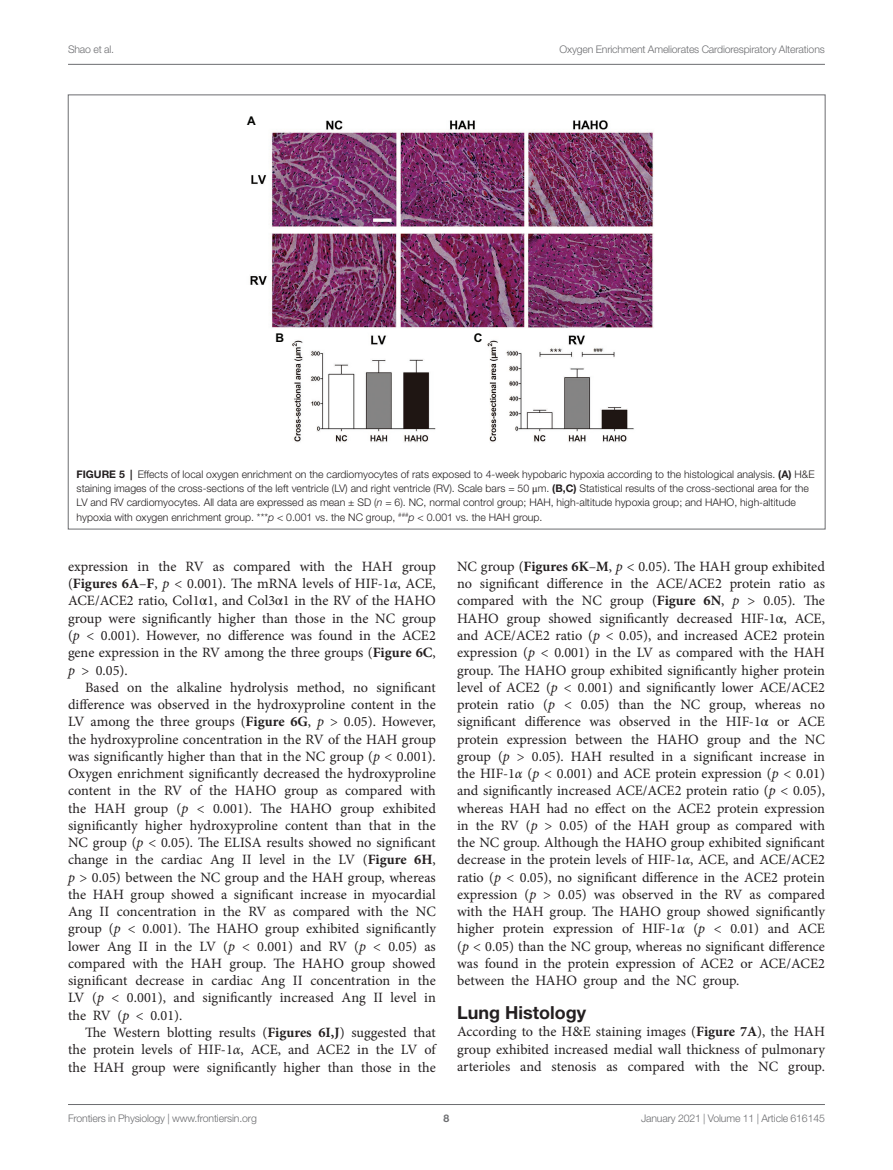
<style>
.page{position:relative;width:893px;height:1170px;background:#fff}
.page>*{position:absolute;margin:0;border:0;box-sizing:border-box;transform-origin:0 0}
.HEAD_2{font:700 18px "Helvetica Neue LT Std";color:#231f20}
.TEXT{font:14.25px/17.2px "Minion Pro";color:#231f20;text-align:justify}
.TEXT_FLUSH{font:14.25px/17.2px "Minion Pro";letter-spacing:-.005em;color:#231f20;text-align:justify}
.t1{font:700 12px "Arial";color:#040503}
.FIG_LEG{font:300 10.5px/14.2px "Helvetica Neue LT Std";color:#231f20}
.t2{font:300 10.5px "Helvetica Neue LT Std";letter-spacing:-.015em;color:#6c6d70}
.t3{font:700 10.5px "Helvetica Neue LT Std";color:#6c6d70}
.s1{font-weight:700}
.s2{font-family:"STIX General";font-weight:400}
.s3{font-style:italic}
.s4{font-family:"STIX General"}
</style>
<div class="page">
<hr style="left:68px;top:64px;width:757px;height:1px;background:#6c6d70">
<hr style="left:68px;top:1104px;width:757px;height:1px;background:#6c6d70">
<img style="left:250px;top:120px;width:404px;height:322px">
<p class="t2" style="left:68px;top:42px;width:48px">Shao et al.</p>
<p class="t2" style="left:560px;top:42px;width:267px">Oxygen Enrichment Ameliorates Cardiorespiratory Alterations</p>
<p class="t1" style="left:247px;top:112px;width:10px">A</p>
<p class="t1" style="left:275px;top:329px;width:10px">B</p>
<p class="t1" style="left:474px;top:329px;width:10px">C</p>
<p class="FIG_LEG" style="left:77px;top:466px;width:739px"><span class="s1">FIGURE 5 |</span> Effects of local oxygen enrichment on the cardiomyocytes of rats exposed to 4-week hypobaric hypoxia according to the histological analysis. <span class="s1">(A)</span> H&amp;E staining images of the cross-sections of the left ventricle (LV) and right ventricle (RV). Scale bars = 50 <span class="s2">μ</span>m. <span class="s1">(B,C)</span> Statistical results of the cross-sectional area for the LV and RV cardiomyocytes. All data are expressed as mean ± SD (<span class="s3">n</span> = 6). NC, normal control group; HAH, high-altitude hypoxia group; and HAHO, high-altitude hypoxia with oxygen enrichment group. ***<span class="s3">p</span> &lt; 0.001 vs. the NC group, <sup>###</sup><span class="s3">p</span> &lt; 0.001 vs. the HAH group.</p>
<p class="TEXT_FLUSH" style="left:68px;top:558px;width:369px">expression in the RV as compared with the HAH group (<span class="s1">Figures 6A</span>–<span class="s1">F</span>, <span class="s3">p</span> &lt; 0.001). The mRNA levels of HIF-1<span class="s3">α</span>, ACE, ACE/ACE2 ratio, Col1<span class="s4">α</span>1, and Col3<span class="s4">α</span>1 in the RV of the HAHO group were significantly higher than those in the NC group (<span class="s3">p</span> &lt; 0.001). However, no difference was found in the ACE2 gene expression in the RV among the three groups (<span class="s1">Figure 6C</span>, <span class="s3">p</span> &gt; 0.05).</p>
<p class="TEXT" style="left:68px;top:678px;width:369px;text-indent:17px">Based on the alkaline hydrolysis method, no significant difference was observed in the hydroxyproline content in the LV among the three groups (<span class="s1">Figure 6G</span>, <span class="s3">p</span> &gt; 0.05). However, the hydroxyproline concentration in the RV of the HAH group was significantly higher than that in the NC group (<span class="s3">p</span> &lt; 0.001).<br>Oxygen enrichment significantly decreased the hydroxyproline content in the RV of the HAHO group as compared with the HAH group (<span class="s3">p</span> &lt; 0.001). The HAHO group exhibited significantly higher hydroxyproline content than that in the NC group (<span class="s3">p</span> &lt; 0.05). The ELISA results showed no significant change in the cardiac Ang II level in the LV (<span class="s1">Figure 6H</span>, <span class="s3">p</span> &gt; 0.05) between the NC group and the HAH group, whereas the HAH group showed a significant increase in myocardial Ang II concentration in the RV as compared with the NC group (<span class="s3">p</span> &lt; 0.001). The HAHO group exhibited significantly lower Ang II in the LV (<span class="s3">p</span> &lt; 0.001) and RV (<span class="s3">p</span> &lt; 0.05) as compared with the HAH group. The HAHO group showed significant decrease in cardiac Ang II concentration in the LV (<span class="s3">p</span> &lt; 0.001), and significantly increased Ang II level in the RV (<span class="s3">p</span> &lt; 0.01).</p>
<p class="TEXT" style="left:68px;top:1023px;width:369px;text-indent:17px">The Western blotting results (<span class="s1">Figures 6I,J</span>) suggested that the protein levels of HIF-1<span class="s3">α</span>, ACE, and ACE2 in the LV of the HAH group were significantly higher than those in the</p>
<p class="TEXT" style="left:457px;top:558px;width:369px">NC group (<span class="s1">Figures 6K</span>–<span class="s1">M</span>, <span class="s3">p</span> &lt; 0.05). The HAH group exhibited no significant difference in the ACE/ACE2 protein ratio as compared with the NC group (<span class="s1">Figure 6N</span>, <span class="s3">p</span> &gt; 0.05). The HAHO group showed significantly decreased HIF-1<span class="s4">α</span>, ACE, and ACE/ACE2 ratio (<span class="s3">p</span> &lt; 0.05), and increased ACE2 protein expression (<span class="s3">p</span> &lt; 0.001) in the LV as compared with the HAH group. The HAHO group exhibited significantly higher protein level of ACE2 (<span class="s3">p</span> &lt; 0.001) and significantly lower ACE/ACE2 protein ratio (<span class="s3">p</span> &lt; 0.05) than the NC group, whereas no significant difference was observed in the HIF-1<span class="s4">α</span> or ACE protein expression between the HAHO group and the NC group (<span class="s3">p</span> &gt; 0.05). HAH resulted in a significant increase in the HIF-1<span class="s3">α</span> (<span class="s3">p</span> &lt; 0.001) and ACE protein expression (<span class="s3">p</span> &lt; 0.01) and significantly increased ACE/ACE2 protein ratio (<span class="s3">p</span> &lt; 0.05), whereas HAH had no effect on the ACE2 protein expression in the RV (<span class="s3">p</span> &gt; 0.05) of the HAH group as compared with the NC group. Although the HAHO group exhibited significant decrease in the protein levels of HIF-1<span class="s3">α</span>, ACE, and ACE/ACE2 ratio (<span class="s3">p</span> &lt; 0.05), no significant difference in the ACE2 protein expression (<span class="s3">p</span> &gt; 0.05) was observed in the RV as compared with the HAH group. The HAHO group showed significantly higher protein expression of HIF-1<span class="s3">α</span> (<span class="s3">p</span> &lt; 0.01) and ACE (<span class="s3">p</span> &lt; 0.05) than the NC group, whereas no significant difference was found in the protein expression of ACE2 or ACE/ACE2 between the HAHO group and the NC group.</p>
<p class="HEAD_2" style="left:457px;top:1001px;width:130px">Lung Histology</p>
<p class="TEXT_FLUSH" style="left:457px;top:1023px;width:369px">According to the H&amp;E staining images (<span class="s1">Figure 7A</span>), the HAH group exhibited increased medial wall thickness of pulmonary arterioles and stenosis as compared with the NC group.</p>
<p class="t2" style="left:68px;top:1111px;width:190px">Frontiers in Physiology | www.frontiersin.org</p>
<p class="t3" style="left:444px;top:1111px;width:7px">8</p>
<p class="t2" style="left:641px;top:1111px;width:185px">January 2021 | Volume 11 | Article 616145</p>
</div>
